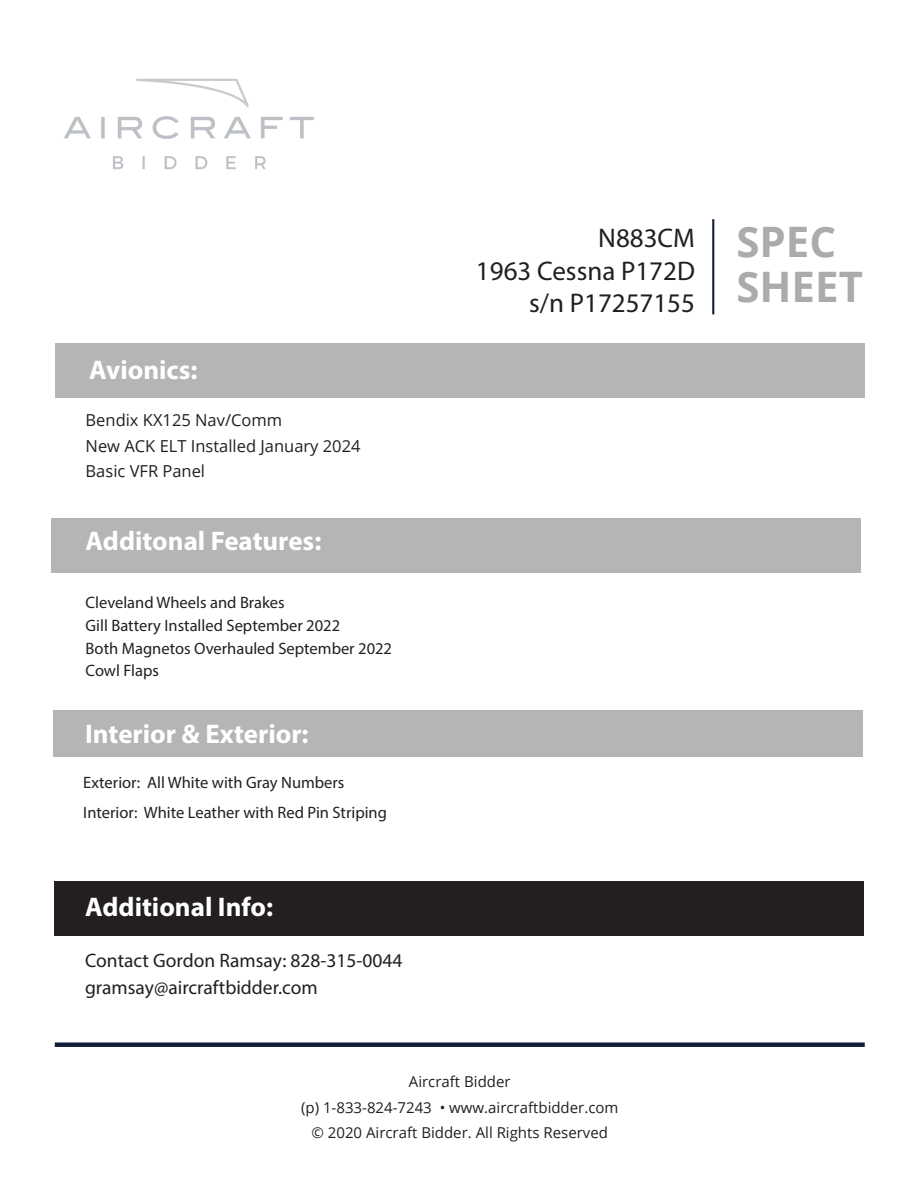
<style>
.page{position:relative;width:918px;height:1188px;background:#fff}
.page>*{position:absolute;margin:0;border:0;box-sizing:border-box;transform-origin:0 0}
.t1{font:700 42px/45.2px "Open Sans";color:#aaabab}
.t2{font:700 27px "Myriad Pro";color:#fff}
.t3{font:27px/32.4px "Myriad Pro";color:#231f20;text-align:right}
.t4{font:19.5px "Myriad Pro";color:#231f20}
.t5{font:16.5px "Myriad Pro";color:#231f20}
.t6{font:16.5px "Open Sans";color:#231f20}
.t7{font:15px/25.5px "Open Sans";color:#231f20;text-align:center}
</style>
<div class="page">
<div style="left:54px;top:881px;width:810px;height:55px;background:#231f20"></div>
<div style="left:51px;top:518px;width:809px;height:55px;background:#b5b5b6"></div>
<div style="left:53px;top:710px;width:809px;height:47px;background:#b5b5b6"></div>
<div style="left:56px;top:344px;width:809px;height:54px;background:#b5b5b6"></div>
<img style="left:64px;top:78px;width:250px;height:92px">
<div style="left:55px;top:1042px;width:810px;height:5px;background:#101f37"></div>
<hr style="left:712px;top:219px;width:2px;height:95px;background:#101f37">
<p class="t2" style="left:89px;top:352px;width:110px">Avionics:</p>
<p class="t6" style="left:86px;top:409px;width:198px">Bendix KX125 Nav/Comm</p>
<p class="t6" style="left:86px;top:434px;width:276px">New ACK ELT Installed January 2024</p>
<p class="t6" style="left:86px;top:460px;width:121px">Basic VFR Panel</p>
<p class="t2" style="left:86px;top:524px;width:237px">Additonal Features:</p>
<p class="t5" style="left:86px;top:593px;width:201px">Cleveland Wheels and Brakes</p>
<p class="t5" style="left:86px;top:615px;width:256px">Gill Battery Installed September 2022</p>
<p class="t5" style="left:86px;top:638px;width:308px">Both Magnetos Overhauled September 2022</p>
<p class="t5" style="left:86px;top:660px;width:75px">Cowl Flaps</p>
<p class="t2" style="left:85px;top:716px;width:225px">Interior &amp; Exterior:</p>
<p class="t5" style="left:83px;top:773px;width:263px">Exterior: All White with Gray Numbers</p>
<p class="t5" style="left:83px;top:803px;width:305px">Interior: White Leather with Red Pin Striping</p>
<p class="t2" style="left:85px;top:889px;width:189px">Additional Info:</p>
<p class="t4" style="left:85px;top:948px;width:319px">Contact Gordon Ramsay: 828-315-0044</p>
<p class="t4" style="left:85px;top:975px;width:234px">gramsay@aircraftbidder.com</p>
<h2 class="t3" style="left:476px;top:222px;width:221px">N883CM<br>1963 Cessna P172D s/n P17257155</h2>
<h1 class="t1" style="left:736px;top:218px;width:128px">SPEC<br>SHEET</h1>
<p class="t7" style="left:301px;top:1069px;width:319px">Aircraft Bidder<br>(p) 1-833-824-7243 • www.aircraftbidder.com © 2020 Aircraft Bidder. All Rights Reserved</p>
</div>
